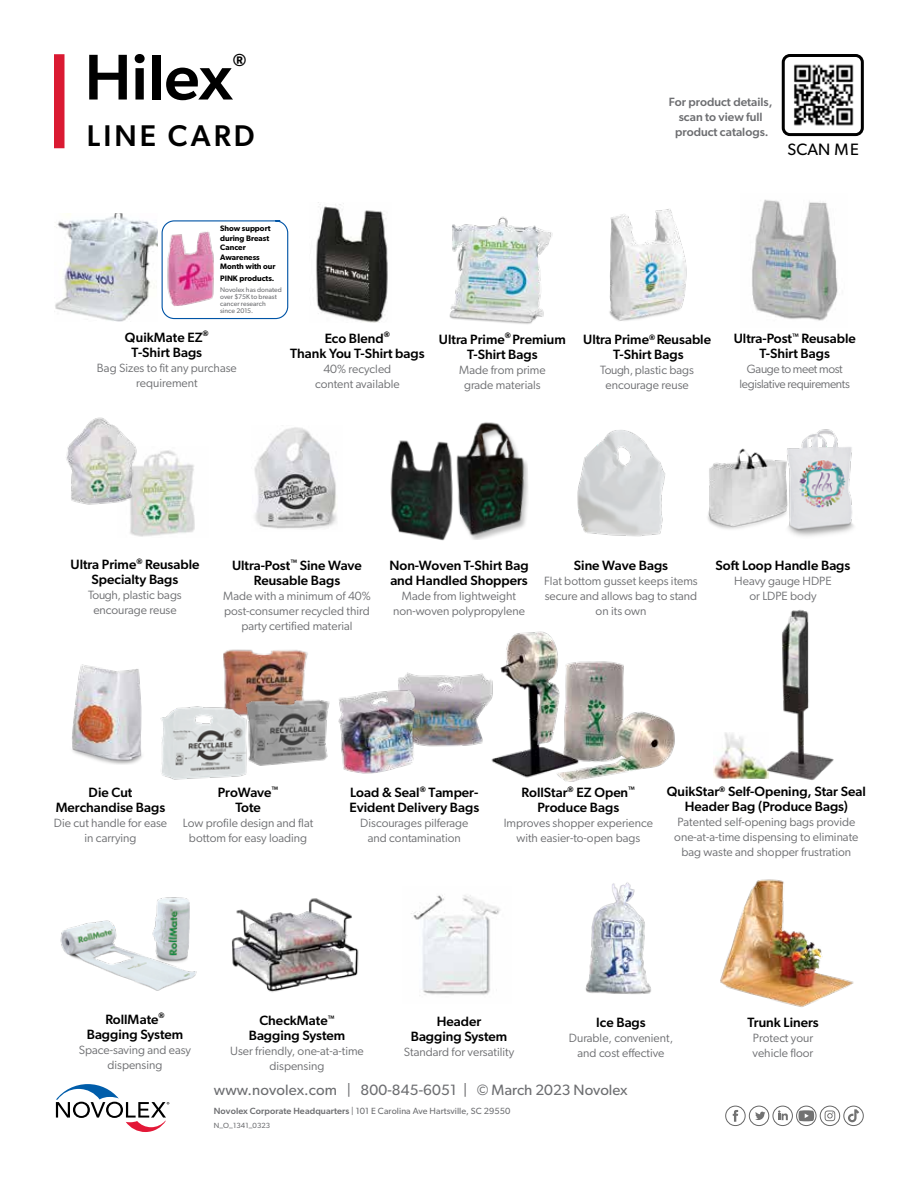
<style>
.page{position:relative;width:918px;height:1188px;background:#fff}
.page>*{position:absolute;margin:0;border:0;box-sizing:border-box;transform-origin:0 0}
.t1{font:500 64.8px "Gibson";color:#000}
.t2{font:500 30px "Gibson";letter-spacing:.1em;color:#000}
.t3{font:500 17.55px "Gibson";color:#000}
.t4{font:16.5px "Gibson";letter-spacing:.01em;color:#000}
.t5{font:15px "Gibson";letter-spacing:.01em;color:#6d6e71}
.t6{font:500 13.5px/15px "Gibson";color:#000;text-align:center}
.t7{font:12px/15px "Gibson";color:#6d6e71;text-align:center}
.t8{font:500 12px/15px "Gibson";color:#6d6e71;text-align:center}
.t9{font:12px/15px "Gibson";letter-spacing:-.03em;color:#6d6e71;text-align:center}
.t10{font:9px "Gibson";letter-spacing:.01em;color:#6d6e71}
.t11{font:600 7.95px/9.4px "Gibson";color:#000}
.t12{font:7.5px "Gibson";letter-spacing:.01em;color:#6d6e71}
.t13{font:6.75px/6.8px "Gibson";color:#6d6e71}
.s1{font-weight:500}
</style>
<div class="page">
<svg style="left:56px;top:1084px;width:113px;height:48px"></svg>
<div style="left:54px;top:54px;width:10px;height:94px;background:#da1a32"></div>
<div style="left:796px;top:1106px;width:20px;height:20px;border:1px solid #666;border-radius:10px"></div>
<svg style="left:799px;top:1110px;width:15px;height:11px"></svg>
<div style="left:749px;top:1106px;width:20px;height:20px;border:1px solid #666;border-radius:10px"></div>
<svg style="left:755px;top:1112px;width:10px;height:8px"></svg>
<div style="left:773px;top:1106px;width:20px;height:20px;border:1px solid #666;border-radius:10px"></div>
<svg style="left:778px;top:1110px;width:10px;height:10px"></svg>
<div style="left:725px;top:1106px;width:21px;height:20px;border:1px solid #666;border-radius:10px"></div>
<svg style="left:733px;top:1110px;width:5px;height:12px"></svg>
<div style="left:820px;top:1106px;width:20px;height:20px;border:1px solid #666;border-radius:10px"></div>
<svg style="left:825px;top:1111px;width:10px;height:10px"></svg>
<div style="left:843px;top:1106px;width:21px;height:20px;border:1px solid #666;border-radius:10px"></div>
<svg style="left:848px;top:1109px;width:11px;height:13px"></svg>
<img style="left:54px;top:213px;width:103px;height:108px">
<img style="left:162px;top:222px;width:52px;height:97px">
<div style="left:162px;top:220px;width:126px;height:99px;border:1px solid #0054a6;border-radius:12px"></div>
<img style="left:316px;top:202px;width:72px;height:121px">
<img style="left:449px;top:216px;width:104px;height:108px">
<img style="left:609px;top:209px;width:78px;height:112px">
<img style="left:752px;top:199px;width:86px;height:122px">
<img style="left:130px;top:450px;width:65px;height:87px">
<img style="left:66px;top:417px;width:78px;height:94px">
<img style="left:254px;top:427px;width:83px;height:102px">
<img style="left:459px;top:422px;width:69px;height:118px">
<img style="left:390px;top:440px;width:69px;height:101px">
<img style="left:577px;top:430px;width:89px;height:107px">
<img style="left:708px;top:448px;width:63px;height:81px">
<img style="left:771px;top:429px;width:83px;height:108px">
<img style="left:72px;top:664px;width:70px;height:101px">
<img style="left:223px;top:649px;width:85px;height:53px">
<img style="left:243px;top:697px;width:87px;height:69px">
<img style="left:160px;top:702px;width:102px;height:78px">
<img style="left:398px;top:672px;width:73px;height:75px">
<img style="left:338px;top:687px;width:83px;height:87px">
<div style="left:782px;top:54px;width:82px;height:82px;border:3px solid #000;border-radius:7px"></div>
<img style="left:794px;top:64px;width:60px;height:62px">
<img style="left:769px;top:610px;width:65px;height:170px">
<img style="left:714px;top:732px;width:55px;height:47px">
<img style="left:60px;top:897px;width:137px;height:94px">
<img style="left:231px;top:898px;width:128px;height:94px">
<img style="left:411px;top:895px;width:89px;height:100px">
<img style="left:585px;top:882px;width:66px;height:112px">
<img style="left:720px;top:879px;width:134px;height:128px">
<svg style="left:471px;top:673px;width:14px;height:73px"></svg>
<img style="left:485px;top:631px;width:190px;height:151px">
<h1 class="t1" style="left:85px;top:38px;width:149px">Hilex</h1>
<h3 class="t3" style="left:233px;top:49px;width:15px">®</h3>
<h2 class="t2" style="left:87px;top:118px;width:169px">LINE CARD</h2>
<p class="t8" style="left:669px;top:94px;width:105px">For product details, scan to view full product catalogs.</p>
<h3 class="t4" style="left:788px;top:139px;width:73px">SCAN ME</h3>
<p class="t11" style="left:220px;top:224px;width:57px">Show support during Breast<br>Cancer<br>Awareness<br>Month with our</p>
<p class="t11" style="left:220px;top:273px;width:56px">PINK products.</p>
<p class="t13" style="left:220px;top:287px;width:63px">Novolex has donated over $75K to breast cancer research since 2015.</p>
<p class="t6" style="left:125px;top:330px;width:85px">QuikMate EZ<sup>®<br></sup>T-Shirt Bags</p>
<p class="t7" style="left:97px;top:361px;width:141px">Bag Sizes to fit any purchase requirement</p>
<p class="t6" style="left:290px;top:331px;width:136px">Eco Blend<sup>®<br></sup>Thank You T-Shirt bags</p>
<p class="t7" style="left:315px;top:361px;width:86px">40% recycled content available</p>
<p class="t6" style="left:439px;top:331px;width:128px">Ultra Prime<sup>®</sup> Premium<br>T-Shirt Bags</p>
<p class="t7" style="left:459px;top:362px;width:88px">Made from prime grade materials</p>
<p class="t6" style="left:583px;top:332px;width:129px">Ultra Prime<sup>®</sup> Reusable<br>T-Shirt Bags</p>
<p class="t7" style="left:600px;top:363px;width:95px">Tough,plastic bags encourage reuse</p>
<p class="t6" style="left:734px;top:331px;width:124px">Ultra-Post<sup>™</sup> Reusable<br>T-Shirt Bags</p>
<p class="t9" style="left:740px;top:362px;width:112px">Gauge to meet most legislative requirements</p>
<p class="t6" style="left:70px;top:556px;width:131px">Ultra Prime<sup>®</sup> Reusable<br>Specialty Bags</p>
<p class="t7" style="left:88px;top:587px;width:95px">Tough,plastic bags encourage reuse</p>
<p class="t6" style="left:232px;top:557px;width:131px">Ultra-Post<sup>™</sup> Sine Wave<br>Reusable Bags</p>
<p class="t7" style="left:223px;top:588px;width:149px">Made with a minimum of 40% post-consumer recycled third party certified material</p>
<p class="t6" style="left:389px;top:557px;width:141px;text-align:left">Non-Woven T-Shirt Bag and Handled Shoppers</p>
<p class="t7" style="left:393px;top:588px;width:133px">Made from lightweight non-woven polypropylene</p>
<p class="t6" style="left:574px;top:557px;width:96px">Sine Wave Bags</p>
<p class="t7" style="left:544px;top:573px;width:155px">Flat bottom gusset keeps items secure and allows bag to stand on its own</p>
<p class="t6" style="left:716px;top:557px;width:136px">Soft Loop Handle Bags</p>
<p class="t7" style="left:734px;top:573px;width:99px">Heavy gauge HDPE or LDPE body</p>
<p class="t6" style="left:56px;top:784px;width:111px">Die Cut<br>Merchandise Bags</p>
<p class="t7" style="left:54px;top:815px;width:115px">Die cut handle for ease in carrying</p>
<p class="t6" style="left:218px;top:784px;width:62px">ProWave<sup>™<br></sup>Tote</p>
<p class="t7" style="left:183px;top:815px;width:132px">Low profile design and flat bottom for easy loading</p>
<p class="t6" style="left:349px;top:784px;width:131px;text-align:left">Load &amp; Seal<sup>®</sup> Tamper-<br>Evident Delivery Bags</p>
<p class="t7" style="left:360px;top:815px;width:110px">Discourages pilferage and contamination</p>
<p class="t6" style="left:522px;top:784px;width:115px">RollStar<sup>®</sup> EZ Open<sup>™<br></sup>Produce Bags</p>
<p class="t7" style="left:504px;top:815px;width:151px">Improves shopper experience with easier-to-open bags</p>
<p class="t6" style="left:667px;top:784px;width:201px">QuikStar<sup>®</sup> Self-Opening, Star Seal<br>Header Bag (Produce Bags)</p>
<p class="t7" style="left:674px;top:814px;width:186px">Patented self-opening bags provide one-at-a-time dispensing to eliminate bag waste and shopper frustration</p>
<p class="t6" style="left:87px;top:1012px;width:98px">RollMate<sup>®<br></sup>Bagging System</p>
<p class="t7" style="left:79px;top:1042px;width:114px">Space-saving and easy dispensing</p>
<p class="t6" style="left:249px;top:1013px;width:98px">CheckMate<sup>™<br></sup>Bagging System</p>
<p class="t7" style="left:230px;top:1043px;width:135px">User friendly, one-at-a-time dispensing</p>
<p class="t6" style="left:411px;top:1014px;width:98px">Header<br>Bagging System</p>
<p class="t7" style="left:404px;top:1044px;width:112px">Standard for versatility</p>
<p class="t6" style="left:596px;top:1015px;width:51px">Ice Bags</p>
<p class="t7" style="left:569px;top:1030px;width:106px">Durable, convenient, and cost effective</p>
<p class="t5" style="left:214px;top:1081px;width:415px">www.novolex.com | 800-845-6051 | © March 2023 Novolex</p>
<p class="t10" style="left:214px;top:1106px;width:298px"><span class="s1">Novolex Corporate Headquarters</span> | 101 E Carolina Ave Hartsville, SC 29550</p>
<p class="t12" style="left:214px;top:1120px;width:58px">N_O_1341_0323</p>
<p class="t6" style="left:747px;top:1015px;width:73px">Trunk Liners</p>
<p class="t7" style="left:753px;top:1030px;width:62px;text-align:left">Protect your vehicle floor</p>
</div>
